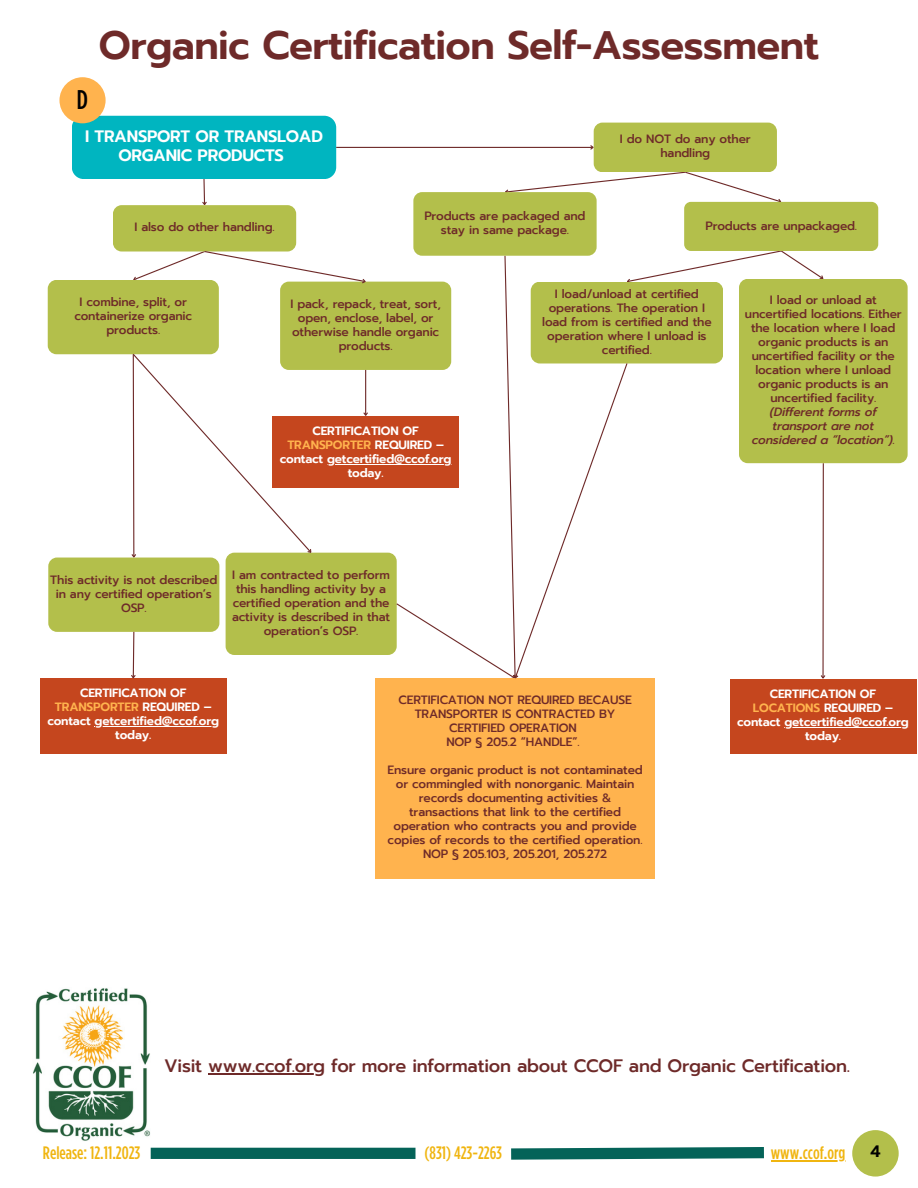
<style>
.page{position:relative;width:918px;height:1188px;background:#fff}
.page>*{position:absolute;margin:0;border:0;box-sizing:border-box;transform-origin:0 0}
.t1{font:600 39.6px "Prompt";letter-spacing:-.015em;color:#6e2a29}
.t2{font:500 27px "Gotham Condensed";color:#000}
.t3{font:500 18px "Prompt";letter-spacing:-.015em;color:#6e2a29}
.t4{font:500 18px "Gotham Condensed";color:#f0b510}
.t5{font:600 16.5px/19.2px "Prompt";letter-spacing:-.015em;color:#fff;text-align:center}
.t6{font:600 16.5px "Prompt";color:#000}
.t7{font:500 12px/14px "Prompt";letter-spacing:-.015em;color:#6e2a29;text-align:center}
.t8{font:600 12px/14px "Prompt";letter-spacing:-.015em;color:#fff;text-align:center}
.s1{color:#ffb34e}
.s2{font-style:italic}
</style>
<div class="page">
<img style="left:33px;top:988px;width:117px;height:153px">
<div style="left:72px;top:116px;width:264px;height:63px;background:#00b5c0;border-radius:12px"></div>
<svg style="left:202px;top:179px;width:5px;height:26px"></svg>
<svg style="left:505px;top:171px;width:278px;height:32px"></svg>
<hr style="left:336px;top:147px;width:257px;height:1px;background:#6e2a29">
<svg style="left:589px;top:144px;width:5px;height:7px"></svg>
<div style="left:59px;top:77px;width:47px;height:46px;background:#ffb34e;border-radius:50%"></div>
<div style="left:151px;top:1148px;width:264px;height:11px;background:#046358"></div>
<svg style="left:511px;top:1147px;width:264px;height:15px"></svg>
<div style="left:852px;top:1130px;width:47px;height:47px;background:#b3bf4b;border-radius:50%"></div>
<hr style="left:771px;top:1160px;width:74px;height:1px;background:#f0b510">
<div style="left:594px;top:123px;width:183px;height:49px;background:#b3bf4b;border-radius:9px"></div>
<div style="left:113px;top:205px;width:183px;height:47px;background:#b3bf4b;border-radius:9px"></div>
<div style="left:413px;top:192px;width:184px;height:64px;background:#b3bf4b;border-radius:9px"></div>
<div style="left:40px;top:678px;width:187px;height:76px;background:#c5461e"></div>
<hr style="left:95px;top:726px;width:124px;height:1px;background:#fff">
<div style="left:684px;top:202px;width:194px;height:49px;background:#b3bf4b;border-radius:7px"></div>
<div style="left:739px;top:279px;width:169px;height:184px;background:#b3bf4b;border-radius:9px"></div>
<div style="left:730px;top:679px;width:186px;height:75px;background:#c5461e"></div>
<hr style="left:784px;top:727px;width:125px;height:1px;background:#fff">
<hr style="left:208px;top:1073px;width:117px;height:1px;background:#6e2a29">
<div style="left:48px;top:280px;width:171px;height:74px;background:#b3bf4b;border-radius:9px"></div>
<div style="left:48px;top:558px;width:171px;height:74px;background:#b3bf4b;border-radius:9px"></div>
<div style="left:226px;top:553px;width:171px;height:102px;background:#b3bf4b;border-radius:9px"></div>
<svg style="left:131px;top:353px;width:183px;height:206px"></svg>
<div style="left:375px;top:678px;width:280px;height:200px;background:#ffb34e"></div>
<svg style="left:395px;top:249px;width:431px;height:430px"></svg>
<svg style="left:130px;top:631px;width:7px;height:48px"></svg>
<div style="left:280px;top:282px;width:171px;height:88px;background:#b3bf4b;border-radius:9px"></div>
<svg style="left:131px;top:250px;width:237px;height:35px"></svg>
<hr style="left:365px;top:370px;width:1px;height:45px;background:#6e2a29">
<svg style="left:363px;top:411px;width:5px;height:5px"></svg>
<div style="left:272px;top:416px;width:187px;height:71px;background:#c5461e"></div>
<hr style="left:327px;top:464px;width:124px;height:1px;background:#fff">
<p class="t2" style="left:77px;top:85px;width:13px">D</p>
<p class="t1" style="left:99px;top:16px;width:722px">Organic Certification Self-Assessment</p>
<p class="t5" style="left:85px;top:127px;width:239px">I TRANSPORT OR TRANSLOAD<br>ORGANIC PRODUCTS</p>
<p class="t7" style="left:134px;top:220px;width:142px">I also do other handling.</p>
<p class="t7" style="left:424px;top:209px;width:163px">Products are packaged and stay in same package.</p>
<p class="t7" style="left:620px;top:132px;width:132px">I do NOT do any other handling</p>
<p class="t7" style="left:706px;top:219px;width:153px">Products are unpackaged.</p>
<p class="t7" style="left:74px;top:295px;width:119px">I combine, split, or containerize organic products.</p>
<p class="t7" style="left:290px;top:297px;width:152px">I pack, repack, treat, sort, open, enclose, label, or otherwise handle organic products.</p>
<p class="t8" style="left:280px;top:424px;width:173px">CERTIFICATION OF<br><span class="s1">TRANSPORTER</span> REQUIRED – contact getcertified@ccof.org today.</p>
<p class="t7" style="left:50px;top:573px;width:169px">This activity is not described in any certified operation’s<br>OSP.</p>
<p class="t7" style="left:232px;top:568px;width:160px">I am contracted to perform this handling activity by a certified operation and the activity is described in that operation’s OSP.</p>
<p class="t7" style="left:542px;top:287px;width:171px">I load/unload at certified operations. The operation I load from is certified and the operation where I unload is certified.</p>
<p class="t7" style="left:745px;top:293px;width:158px">I load or unload at uncertified locations. Either the location where I load organic products is an uncertified facility or the location where I unload organic products is an uncertified facility. <span class="s2">(Different forms of transport are not considered a “location”)</span>.</p>
<p class="t8" style="left:47px;top:686px;width:173px">CERTIFICATION OF<br><span class="s1">TRANSPORTER</span> REQUIRED – contact getcertified@ccof.org today.</p>
<p class="t7" style="left:399px;top:693px;width:235px">CERTIFICATION NOT REQUIRED BECAUSE<br>TRANSPORTER IS CONTRACTED BY<br>CERTIFIED OPERATION</p>
<p class="t7" style="left:446px;top:735px;width:135px">NOP § 205.2 “HANDLE”.</p>
<p class="t7" style="left:388px;top:763px;width:257px">Ensure organic product is not contaminated or commingled with nonorganic. Maintain records documenting activities &amp; transactions that link to the certified operation who contracts you and provide copies of records to the certified operation.<br>NOP § 205.103, 205.201, 205.272</p>
<p class="t8" style="left:737px;top:687px;width:173px">CERTIFICATION OF<br><span class="s1">LOCATIONS</span> REQUIRED – contact getcertified@ccof.org</p>
<p class="t8" style="left:805px;top:729px;width:37px">today.</p>
<p class="t3" style="left:164px;top:1052px;width:687px">Visit www.ccof.org for more information about CCOF and Organic Certification.</p>
<p class="t4" style="left:43px;top:1143px;width:99px">Release: 12.11.2023</p>
<p class="t4" style="left:425px;top:1143px;width:79px">(831) 423-2263</p>
<p class="t4" style="left:771px;top:1143px;width:76px">www.ccof.org</p>
<p class="t6" style="left:870px;top:1139px;width:12px">4</p>
</div>
